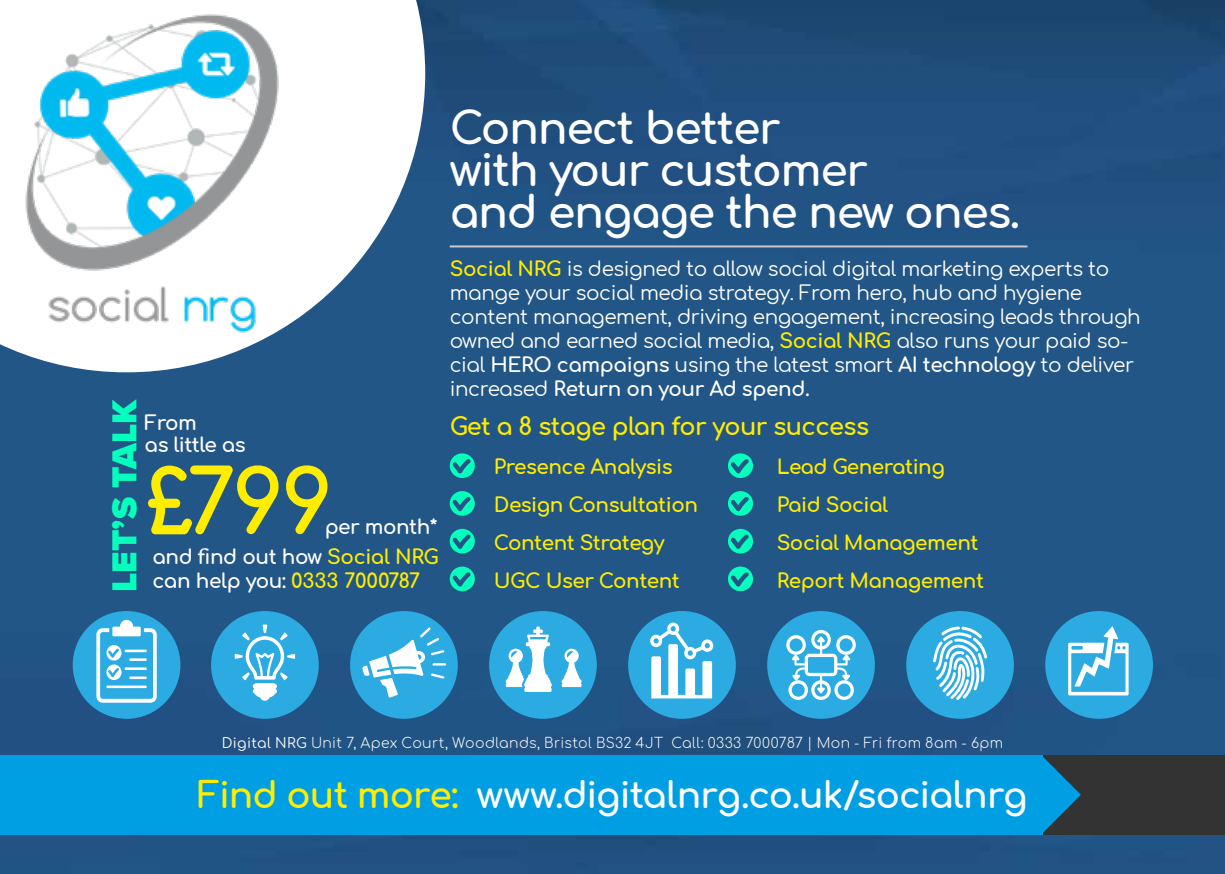
<style>
.page{position:relative;width:1225px;height:874px;background:#fff}
.page>*{position:absolute;margin:0;border:0;box-sizing:border-box;transform-origin:0 0}
.t1{font:700 88px "Comfortaa";color:#ffed00}
.t2{font:700 44px/42px "Comfortaa";letter-spacing:-.03em;color:#fff}
.t3{font:700 36px "Comfortaa";letter-spacing:-.025em;color:#fff}
.t4{font:900 36px "Proxima Nova";color:#05ffbd}
.t5{font:700 24px "Comfortaa";letter-spacing:-.025em;color:#ffed00}
.t6{font:20px/24px "Comfortaa";letter-spacing:-.02em;color:#fff}
.t7{font:700 20px/38px "Comfortaa";letter-spacing:-.025em;color:#ffed00}
.t8{font:700 20px/22px "Comfortaa";letter-spacing:-.02em;color:#fff}
.t9{font:300 14px "Comfortaa";letter-spacing:.025em;color:#fff}
.s1{color:#ffed00}
.s2{font-weight:700;color:#ffed00}
.s3{font-weight:700}
.s4{font-weight:400}
</style>
<div class="page">
<img style="left:0;top:0;width:1225px;height:873px">
<div style="left:806px;top:754px;width:419px;height:79px;background:#333"></div>
<div style="left:0;top:754px;width:1043px;height:79px;background:#009fe3"></div>
<svg style="left:1041px;top:754px;width:40px;height:79px"></svg>
<svg style="left:0;top:0;width:425px;height:372px"></svg>
<img style="left:0;top:0;width:339px;height:346px">
<div style="left:73px;top:610px;width:107px;height:108px;background:#2babe2;border-radius:50%"></div>
<svg style="left:96px;top:619px;width:61px;height:83px"></svg>
<div style="left:211px;top:610px;width:108px;height:108px;background:#2babe2;border-radius:50%"></div>
<svg style="left:235px;top:624px;width:60px;height:76px"></svg>
<div style="left:350px;top:610px;width:108px;height:108px;background:#2babe2;border-radius:50%"></div>
<svg style="left:362px;top:627px;width:84px;height:70px"></svg>
<div style="left:489px;top:610px;width:108px;height:108px;background:#2babe2;border-radius:50%"></div>
<svg style="left:561px;top:648px;width:21px;height:38px"></svg>
<svg style="left:505px;top:626px;width:47px;height:65px"></svg>
<div style="left:767px;top:610px;width:108px;height:108px;background:#2babe2;border-radius:50%"></div>
<svg style="left:786px;top:629px;width:70px;height:70px"></svg>
<div style="left:628px;top:610px;width:108px;height:108px;background:#2babe2;border-radius:50%"></div>
<svg style="left:650px;top:622px;width:63px;height:76px"></svg>
<div style="left:1045px;top:610px;width:108px;height:108px;background:#2babe2;border-radius:50%"></div>
<svg style="left:1068px;top:626px;width:60px;height:69px"></svg>
<div style="left:906px;top:610px;width:108px;height:108px;background:#2babe2;border-radius:50%"></div>
<svg style="left:933px;top:626px;width:54px;height:73px"></svg>
<svg style="left:450px;top:566px;width:25px;height:25px"></svg>
<svg style="left:450px;top:453px;width:25px;height:25px"></svg>
<svg style="left:450px;top:491px;width:25px;height:24px"></svg>
<svg style="left:450px;top:528px;width:25px;height:25px"></svg>
<svg style="left:728px;top:566px;width:25px;height:25px"></svg>
<svg style="left:728px;top:453px;width:25px;height:25px"></svg>
<svg style="left:728px;top:491px;width:25px;height:24px"></svg>
<svg style="left:728px;top:528px;width:25px;height:25px"></svg>
<hr style="left:450px;top:245px;width:577px;height:2px;background:#c9c9cc">
<h3 class="t4" style="left:98px;top:591px;width:194px;rotate:-90deg">LET’S TALK</h3>
<p class="t8" style="left:145px;top:409px;width:102px">From<br>as little as</p>
<h1 class="t1" style="left:145px;top:421px;width:190px">£799</h1>
<p class="t8" style="left:325px;top:513px;width:114px">per month*</p>
<p class="t8" style="left:152px;top:542px;width:288px;line-height:24px">and find out how <span class="s1">Social NRG </span>can help you: <span class="s1">0333 7000787</span></p>
<h2 class="t2" style="left:450px;top:102px;width:572px">Connect better<br>with your customer<br>and engage the new ones.</h2>
<p class="t6" style="left:450px;top:254px;width:692px"><span class="s2">Social NRG</span> is designed to allow social digital marketing experts to mange your social media strategy. From hero, hub and hygiene content management, driving engagement, increasing leads through owned and earned social media, <span class="s2">Social NRG</span> also runs your paid so&shy;cial <span class="s3">HERO campaigns</span> using the latest smart <span class="s3">AI technology</span> to deliver increased <span class="s3">Return on your Ad spend.</span></p>
<p class="t5" style="left:450px;top:404px;width:421px">Get a 8 stage plan for your success</p>
<p class="t7" style="left:494px;top:445px;width:206px">Presence Analysis<br>Design Consultation<br>Content Strategy<br>UGC User Content</p>
<p class="t7" style="left:776px;top:445px;width:209px">Lead Generating<br>Paid Social<br>Social Management<br>Report Management</p>
<p class="t9" style="left:222px;top:730px;width:783px"><span class="s4">Digital NRG</span> Unit 7, Apex Court, Woodlands, Bristol BS32 4JT Call: 0333 7000787 | Mon - Fri from 8am - 6pm</p>
<h3 class="t3" style="left:197px;top:760px;width:831px"><span class="s1">Find out more:</span> www.digitalnrg.co.uk/socialnrg</h3>
</div>
